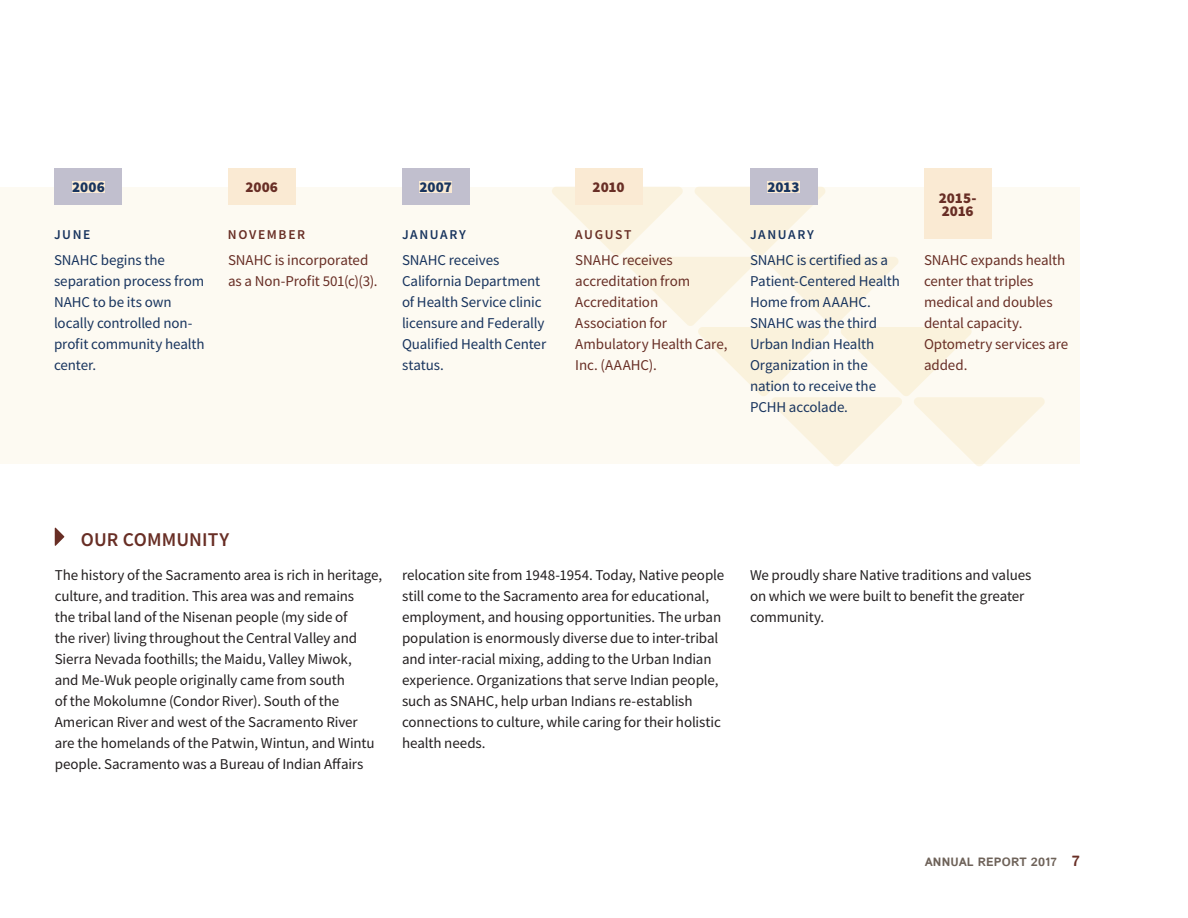
<style>
.page{position:relative;width:1188px;height:918px;background:#fff}
.page>*{position:absolute;margin:0;border:0;box-sizing:border-box;transform-origin:0 0}
.t1{font:600 19.5px "Source Sans Pro";letter-spacing:.005em;color:#682e25}
.t2{font:15px/21px "Source Sans Pro";letter-spacing:-.005em;color:#231f20}
.t3{font:15px/21px "Source Sans Pro";letter-spacing:-.005em;color:#18345e}
.t4{font:15px/21px "Source Sans Pro";letter-spacing:-.005em;color:#682e25}
.t5{font:900 15px/13.5px "Source Sans Pro";letter-spacing:-.005em;color:#682e25}
.t6{font:900 15px "Source Sans Pro";color:#18345e}
.t7{font:600 13.5px "Source Sans Pro";letter-spacing:.12em;color:#18345e}
.t8{font:600 13.5px "Source Sans Pro";letter-spacing:.12em;color:#682e25}
.t9{font:700 12px "Istok";letter-spacing:.01em;color:#6e6259}
.s1{font-size:15px;color:#682e25}
</style>
<div class="page">
<div style="left:0;top:187px;width:1080px;height:277px;background:#fdfaf2"></div>
<div style="left:55px;top:168px;width:67px;height:37px;background:#c1bfce"></div>
<div style="left:72px;top:181px;width:33px;height:11px;background:#faead3"></div>
<svg style="left:55px;top:528px;width:9px;height:18px"></svg>
<svg style="left:552px;top:187px;width:493px;height:279px"></svg>
<div style="left:402px;top:168px;width:68px;height:37px;background:#c1bfce"></div>
<div style="left:419px;top:181px;width:33px;height:11px;background:#faead3"></div>
<div style="left:750px;top:168px;width:68px;height:37px;background:#c1bfce"></div>
<div style="left:767px;top:181px;width:33px;height:11px;background:#faead3"></div>
<div style="left:228px;top:168px;width:68px;height:37px;background:#faead3"></div>
<div style="left:575px;top:168px;width:68px;height:37px;background:#faead3"></div>
<div style="left:924px;top:169px;width:68px;height:70px;background:#faead3"></div>
<p class="t6" style="left:72px;top:177px;width:34px">2006</p>
<p class="t7" style="left:54px;top:226px;width:38px">JUNE</p>
<p class="t3" style="left:54px;top:249px;width:152px">SNAHC begins the separation process from<br>NAHC to be its own locally controlled non&shy;profit community health center.</p>
<p class="t5" style="left:245px;top:180px;width:34px">2006</p>
<p class="t6" style="left:419px;top:177px;width:34px">2007</p>
<p class="t5" style="left:593px;top:180px;width:33px">2010</p>
<p class="t6" style="left:767px;top:177px;width:34px">2013</p>
<p class="t5" style="left:939px;top:191px;width:39px">2015-<br>2016</p>
<p class="t8" style="left:228px;top:226px;width:79px">NOVEMBER</p>
<p class="t7" style="left:402px;top:226px;width:65px">JANUARY</p>
<p class="t7" style="left:750px;top:226px;width:65px">JANUARY</p>
<p class="t3" style="left:402px;top:249px;width:146px">SNAHC receives<br>California Department of Health Service clinic licensure and Federally<br>Qualified Health Center status.</p>
<p class="t3" style="left:750px;top:249px;width:152px">SNAHC is certified as a<br>Patient-Centered Health<br>Home from AAAHC.<br>SNAHC was the third<br>Urban Indian Health<br>Organization in the nation to receive the<br>PCHH accolade.</p>
<p class="t8" style="left:575px;top:226px;width:58px">AUGUST</p>
<p class="t4" style="left:228px;top:249px;width:151px">SNAHC is incorporated as a Non-Profit 501(c)(3).</p>
<p class="t4" style="left:575px;top:249px;width:154px">SNAHC receives accreditation from<br>Accreditation<br>Association for<br>Ambulatory Health Care,<br>Inc. (AAAHC).</p>
<p class="t4" style="left:924px;top:249px;width:146px">SNAHC expands health center that triples medical and doubles dental capacity.<br>Optometry services are added.</p>
<h1 class="t1" style="left:81px;top:527px;width:150px">OUR COMMUNITY</h1>
<p class="t2" style="left:55px;top:565px;width:329px">The history of the Sacramento area is rich in heritage, culture, and tradition. This area was and remains<br>the tribal land of the Nisenan people (my side of<br>the river) living throughout the Central Valley and Sierra Nevada foothills; the Maidu, Valley Miwok,<br>and Me-Wuk people originally came from south<br>of the Mokolumne (Condor River). South of the American River and west of the Sacramento River<br>are the homelands of the Patwin, Wintun, and Wintu people. Sacramento was a Bureau of Indian Affairs</p>
<p class="t2" style="left:402px;top:565px;width:324px">relocation site from 1948-1954. Today, Native people still come to the Sacramento area for educational, employment, and housing opportunities. The urban population is enormously diverse due to inter-tribal and inter-racial mixing, adding to the Urban Indian experience. Organizations that serve Indian people, such as SNAHC, help urban Indians re-establish connections to culture, while caring for their holistic health needs.</p>
<p class="t2" style="left:750px;top:565px;width:283px">We proudly share Native traditions and values on which we were built to benefit the greater community.</p>
<p class="t9" style="left:925px;top:854px;width:157px">ANNUAL REPORT 2017 <span class="s1">7</span></p>
</div>
